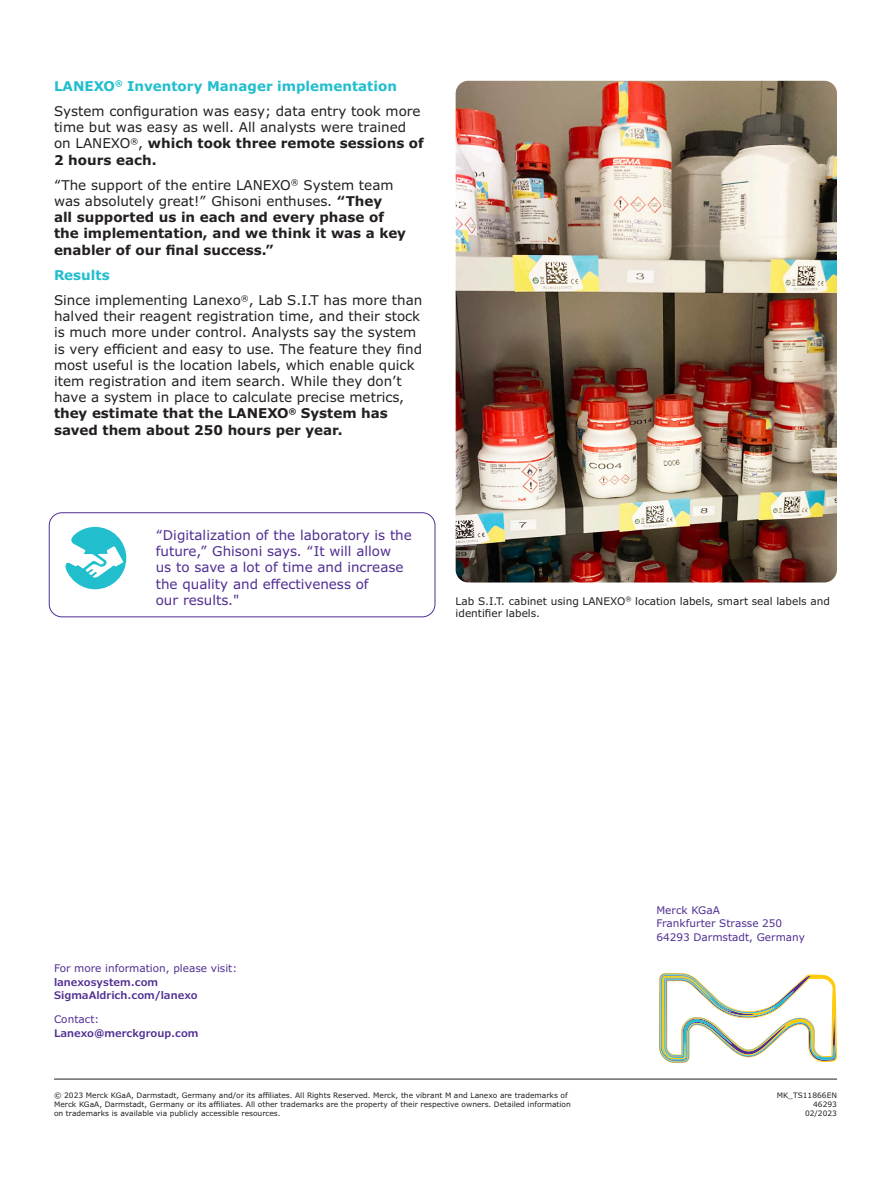
<style>
.page{position:relative;width:891px;height:1188px;background:#fff}
.page>*{position:absolute;margin:0;border:0;box-sizing:border-box;transform-origin:0 0}
.Body_Copy_9_11{font:13.5px/16.2px "Verdana Pro";color:#231f20}
.Body_Copy_9_11-2{font:700 13.5px/16.2px "Verdana Pro";color:#231f20}
.Body_Copy_9_11-3{font:13.5px/16.2px "Verdana Pro";color:#502e92}
.Body_Copy_9_11-4{font:700 13.5px "Verdana Pro";color:#21bece}
.Contact_7_9{font:600 10.5px/13.5px "Verdana Pro";color:#502e92}
.Body_Copy_9_11-5{font:10.5px/12.6px "Verdana Pro";color:#231f20}
.Contact_7_9-2{font:10.5px "Verdana Pro";color:#502e92}
.Legal_5_6{font:7.5px/9px "Verdana Pro";color:#231f20}
.s1{font-weight:700}
.s2{font-weight:400}
</style>
<div class="page">
<svg style="left:659px;top:973px;width:178px;height:90px"></svg>
<hr style="left:54px;top:1079px;width:783px;height:1px;background:#231f20">
<div style="left:49px;top:512px;width:386px;height:105px;border:1px solid #502e92;border-radius:13px"></div>
<svg style="left:65px;top:527px;width:61px;height:62px"></svg>
<img style="left:456px;top:81px;width:381px;height:502px">
<p class="Body_Copy_9_11-4" style="left:54px;top:77px;width:344px">LANEXO<sup>®</sup> Inventory Manager implementation</p>
<p class="Body_Copy_9_11" style="left:54px;top:103px;width:371px">System configuration was easy; data entry took more time but was easy as well. All analysts were trained on LANEXO<sup>®</sup>, <span class="s1">which took three remote sessions of 2 hours each.</span></p>
<p class="Body_Copy_9_11-2" style="left:54px;top:177px;width:354px"><span class="s2">“The support of the entire LANEXO</span><sup>®</sup> <span class="s2">System team was absolutely great!” Ghisoni enthuses.</span> “They<br>all supported us in each and every phase of the implementation, and we think it was a key enabler of our final success.”</p>
<p class="Body_Copy_9_11-4" style="left:54px;top:266px;width:57px">Results</p>
<p class="Body_Copy_9_11" style="left:54px;top:292px;width:370px">Since implementing Lanexo<sup>®</sup>, Lab S.I.T has more than halved their reagent registration time, and their stock is much more under control. Analysts say the system is very efficient and easy to use. The feature they find most useful is the location labels, which enable quick item registration and item search. While they don’t have a system in place to calculate precise metrics, <span class="s1">they estimate that the LANEXO</span><sup>®</sup> <span class="s1">System has saved them about 250 hours per year.</span></p>
<p class="Body_Copy_9_11-3" style="left:156px;top:527px;width:258px">“Digitalization of the laboratory is the future,” Ghisoni says. “It will allow<br>us to save a lot of time and increase the quality and effectiveness of<br>our results."</p>
<p class="Body_Copy_9_11-5" style="left:456px;top:595px;width:376px">Lab S.I.T. cabinet using LANEXO<sup>®</sup> location labels, smart seal labels and identifier labels.</p>
<p class="Contact_7_9" style="left:54px;top:962px;width:185px"><span class="s2">For more information, please visit: </span>lanexosystem.com<br>SigmaAldrich.com/lanexo</p>
<p class="Contact_7_9" style="left:54px;top:1013px;width:146px"><span class="s2">Contact:<br></span>Lanexo@merckgroup.com</p>
<p class="Contact_7_9-2" style="left:656px;top:903px;width:65px">Merck KGaA</p>
<p class="Contact_7_9-2" style="left:656px;top:917px;width:127px">Frankfurter Strasse 250</p>
<p class="Contact_7_9-2" style="left:656px;top:930px;width:150px">64293 Darmstadt, Germany</p>
<p class="Legal_5_6" style="left:54px;top:1091px;width:518px">© 2023 Merck KGaA, Darmstadt, Germany and/or its affiliates. All Rights Reserved. Merck, the vibrant M and Lanexo are trademarks of<br>Merck KGaA, Darmstadt, Germany or its affiliates. All other trademarks are the property of their respective owners. Detailed information on trademarks is available via publicly accessible resources.</p>
<p class="Legal_5_6" style="left:777px;top:1091px;width:62px">MK_TS11866EN</p>
<p class="Legal_5_6" style="left:813px;top:1100px;width:25px">46293</p>
<p class="Legal_5_6" style="left:805px;top:1109px;width:34px">02/2023</p>
</div>
